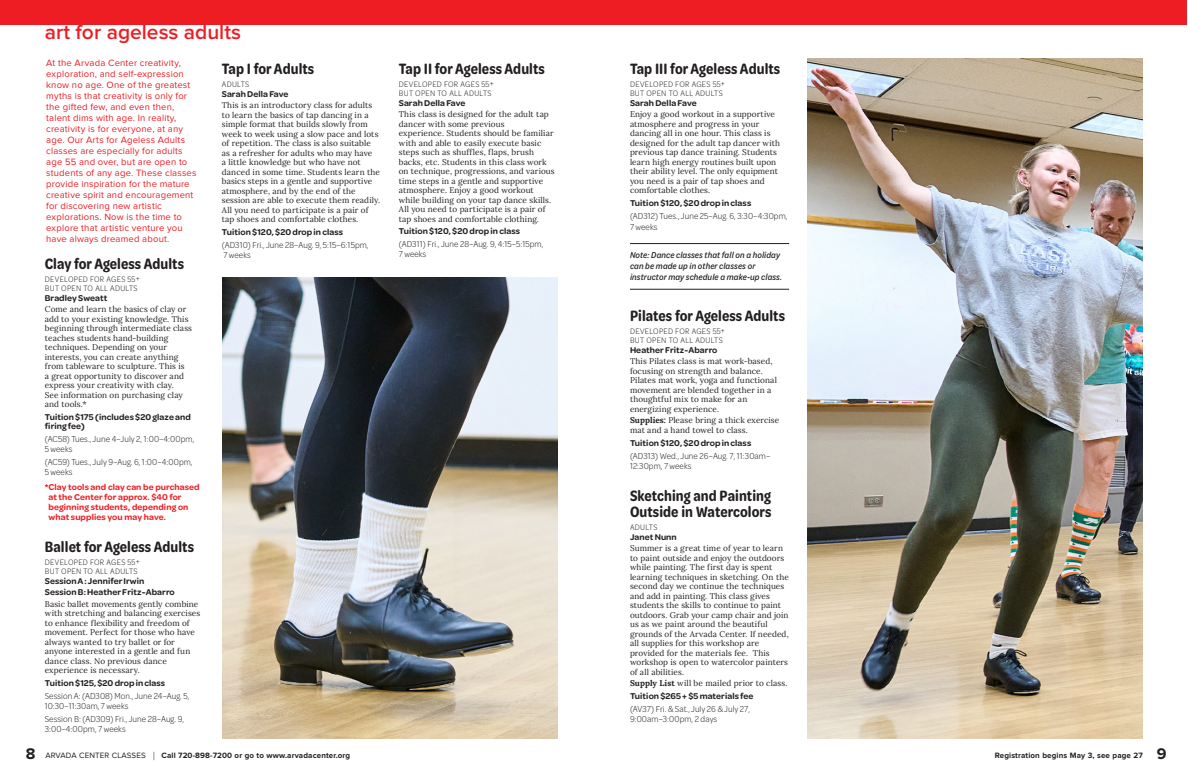
<style>
.page{position:relative;width:1188px;height:774px;background:#fff}
.page>*{position:absolute;margin:0;border:0;box-sizing:border-box;transform-origin:0 0}
.TOP_Section_Header{font:600 21px "Proxima Nova";color:#ee1d23}
.SC_class_head{font:600 16px/16px "Omnes Cond";letter-spacing:.005em;color:#231f20}
.SC_details_2{font:9.5px/11px "Proxima Nova";letter-spacing:.015em;color:#ee1d23}
.SC_class_info_space{font:300 9.2px/10px "Omnes Cond";letter-spacing:.01em;color:#231f20}
.SC_class_info_space-2{font:italic 500 9.2px/11px "Omnes Cond";letter-spacing:.01em;color:#231f20}
.TUITION{font:600 9px/9px "Omnes";letter-spacing:.01em;color:#231f20}
.INSTRUCTORS{font:600 9px "Omnes";letter-spacing:.01em;color:#231f20}
.TUITION-2{font:600 9px/10px "Omnes";letter-spacing:.01em;color:#ee1d23}
.SC_ages{font:300 8.5px/9px "Omnes Cond";letter-spacing:.03em;color:#231f20}
.MAIN_body_copy_-_LORA{font:8.3px/9.5px "Lora";letter-spacing:.01em;color:#231f20}
.Supply_List{font:8.3px/9.5px "Lora";letter-spacing:.01em;color:#231f20}
.t1{font:700 8px "Proxima Nova";letter-spacing:.015em;color:#231f20}
.s1{font-weight:700}
.s2{font-size:16px}
.s3{font-weight:400}
.s4{font-weight:400;font-size:12px}
</style>
<div class="page">
<hr style="left:630px;top:243px;width:159px;height:1px;background:#231f20">
<hr style="left:630px;top:289px;width:159px;height:1px;background:#231f20">
<div style="left:594px;top:0;width:592px;height:25px;background:#ee1d23"></div>
<div style="left:0;top:0;width:595px;height:25px;background:#ee1d23"></div>
<img style="left:807px;top:58px;width:336px;height:680px">
<img style="left:222px;top:278px;width:336px;height:460px">
<p class="TOP_Section_Header" style="left:45px;top:22px;width:198px">art for ageless adults</p>
<p class="SC_details_2" style="left:46px;top:58px;width:152px">At the Arvada Center creativity, exploration, and self-expression know no age. One of the greatest myths is that creativity is only for the gifted few, and even then, talent dims with age. In reality, creativity is for everyone, at any age. Our Arts for Ageless Adults classes are especially for adults age 55 and over, but are open to students of any age. These classes provide inspiration for the mature creative spirit and encouragement for discovering new artistic explorations. Now is the time to explore that artistic venture you have always dreamed about.</p>
<p class="SC_class_head" style="left:45px;top:254px;width:141px">Clay for Ageless Adults</p>
<p class="SC_ages" style="left:45px;top:274px;width:96px">DEVELOPED FOR AGES 55+<br>BUT OPEN TO ALL ADULTS</p>
<p class="INSTRUCTORS" style="left:45px;top:291px;width:64px">Bradley Sweatt</p>
<p class="MAIN_body_copy_-_LORA" style="left:45px;top:304px;width:149px">Come and learn the basics of clay or add to your existing knowledge. This beginning through intermediate class teaches students hand-building techniques. Depending on your interests, you can create anything from tableware to sculpture. This is<br>a great opportunity to discover and express your creativity with clay.<br>See information on purchasing clay and tools.*</p>
<p class="TUITION" style="left:45px;top:412px;width:148px">Tuition $175 (includes $20 glaze and firing fee)</p>
<p class="SC_class_info_space" style="left:45px;top:433px;width:151px">(AC58) Tues., June 4–July 2, 1:00–4:00pm,<br>5 weeks</p>
<p class="SC_class_info_space" style="left:45px;top:456px;width:149px">(AC59) Tues., July 9–Aug. 6, 1:00–4:00pm,<br>5 weeks</p>
<p class="TUITION-2" style="left:49px;top:482px;width:153px;text-indent:-4px">*Clay tools and clay can be purchased at the Center for approx. $40 for beginning students, depending on what supplies you may have.</p>
<p class="SC_class_head" style="left:45px;top:538px;width:151px">Ballet for Ageless Adults</p>
<p class="SC_ages" style="left:45px;top:558px;width:96px">DEVELOPED FOR AGES 55+<br>BUT OPEN TO ALL ADULTS</p>
<p class="INSTRUCTORS" style="left:45px;top:575px;width:101px">Session A : Jennifer Irwin</p>
<p class="INSTRUCTORS" style="left:45px;top:586px;width:131px">Session B: Heather Fritz-Abarro</p>
<p class="MAIN_body_copy_-_LORA" style="left:45px;top:598px;width:157px">Basic ballet movements gently combine with stretching and balancing exercises to enhance flexibility and freedom of movement. Perfect for those who have always wanted to try ballet or for anyone interested in a gentle and fun dance class. No previous dance experience is necessary.</p>
<p class="TUITION" style="left:45px;top:678px;width:122px">Tuition $125, $20 drop in class</p>
<p class="SC_class_info_space" style="left:45px;top:690px;width:146px">Session A: (AD308) Mon., June 24–Aug. 5,<br>10:30–11:30am, 7 weeks</p>
<p class="SC_class_info_space" style="left:45px;top:713px;width:141px">Session B: (AD309) Fri., June 28–Aug. 9,<br>3:00–4:00pm, 7 weeks</p>
<p class="SC_class_head" style="left:222px;top:60px;width:94px">Tap I for Adults</p>
<p class="SC_ages" style="left:222px;top:79px;width:29px">ADULTS</p>
<p class="INSTRUCTORS" style="left:222px;top:87px;width:68px">Sarah Della Fave</p>
<p class="MAIN_body_copy_-_LORA" style="left:222px;top:100px;width:160px">This is an introductory class for adults to learn the basics of tap dancing in a simple format that builds slowly from week to week using a slow pace and lots of repetition. The class is also suitable as a refresher for adults who may have<br>a little knowledge but who have not danced in some time. Students learn the basics steps in a gentle and supportive atmosphere, and by the end of the session are able to execute them readily.<br>All you need to participate is a pair of tap shoes and comfortable clothes.</p>
<p class="TUITION" style="left:222px;top:227px;width:123px">Tuition $120, $20 drop in class</p>
<p class="SC_class_info_space" style="left:222px;top:239px;width:148px">(AD310) Fri., June 28–Aug. 9, 5:15–6:15pm,<br>7 weeks</p>
<p class="SC_class_head" style="left:399px;top:60px;width:148px">Tap II for Ageless Adults</p>
<p class="SC_ages" style="left:399px;top:79px;width:96px">DEVELOPED FOR AGES 55+<br>BUT OPEN TO ALL ADULTS</p>
<p class="INSTRUCTORS" style="left:399px;top:96px;width:68px">Sarah Della Fave</p>
<p class="MAIN_body_copy_-_LORA" style="left:399px;top:109px;width:157px">This class is designed for the adult tap dancer with some previous<br>experience. Students should be familiar with and able to easily execute basic steps such as shuffles, flaps, brush backs, etc. Students in this class work on technique, progressions, and various time steps in a gentle and supportive atmosphere. Enjoy a good workout while building on your tap dance skills.<br>All you need to participate is a pair of tap shoes and comfortable clothing.</p>
<p class="TUITION" style="left:399px;top:226px;width:123px">Tuition $120, $20 drop in class</p>
<p class="SC_class_info_space" style="left:399px;top:239px;width:146px">(AD311) Fri., June 28–Aug. 9, 4:15–5:15pm,<br>7 weeks</p>
<p class="SC_class_head" style="left:630px;top:60px;width:152px">Tap III for Ageless Adults</p>
<p class="SC_ages" style="left:630px;top:79px;width:96px">DEVELOPED FOR AGES 55+<br>BUT OPEN TO ALL ADULTS</p>
<p class="INSTRUCTORS" style="left:630px;top:96px;width:68px">Sarah Della Fave</p>
<p class="MAIN_body_copy_-_LORA" style="left:630px;top:109px;width:152px">Enjoy a good workout in a supportive atmosphere and progress in your dancing all in one hour. This class is designed for the adult tap dancer with previous tap dance training. Students learn high energy routines built upon their ability level. The only equipment you need is a pair of tap shoes and comfortable clothes.</p>
<p class="TUITION" style="left:630px;top:198px;width:123px">Tuition $120, $20 drop in class</p>
<p class="SC_class_info_space" style="left:630px;top:210px;width:159px;line-height:11px">(AD312) Tues., June 25–Aug. 6, 3:30–4:30pm,<br>7 weeks</p>
<p class="SC_class_info_space-2" style="left:630px;top:249px;width:154px">Note: Dance classes that fall on a holiday can be made up in other classes or instructor may schedule a make-up class.</p>
<p class="SC_class_head" style="left:630px;top:307px;width:157px">Pilates for Ageless Adults</p>
<p class="SC_ages" style="left:630px;top:326px;width:96px">DEVELOPED FOR AGES 55+<br>BUT OPEN TO ALL ADULTS</p>
<p class="INSTRUCTORS" style="left:630px;top:344px;width:89px">Heather Fritz-Abarro</p>
<p class="MAIN_body_copy_-_LORA" style="left:630px;top:356px;width:148px">This Pilates class is mat work-based, focusing on strength and balance.<br>Pilates mat work, yoga and functional movement are blended together in a thoughtful mix to make for an energizing experience.</p>
<p class="Supply_List" style="left:630px;top:415px;width:151px"><span class="s1">Supplies:</span> Please bring a thick exercise mat and a hand towel to class.</p>
<p class="TUITION" style="left:630px;top:438px;width:123px">Tuition $120, $20 drop in class</p>
<p class="SC_class_info_space" style="left:630px;top:450px;width:142px">(AD313) Wed., June 26–Aug. 7, 11:30am–<br>12:30pm, 7 weeks</p>
<p class="SC_class_head" style="left:630px;top:487px;width:143px">Sketching and Painting<br>Outside in Watercolors</p>
<p class="SC_ages" style="left:630px;top:522px;width:29px">ADULTS</p>
<p class="INSTRUCTORS" style="left:630px;top:530px;width:48px">Janet Nunn</p>
<p class="MAIN_body_copy_-_LORA" style="left:630px;top:543px;width:160px">Summer is a great time of year to learn to paint outside and enjoy the outdoors while painting. The first day is spent learning techniques in sketching. On the second day we continue the techniques and add in painting. This class gives students the skills to continue to paint outdoors. Grab your camp chair and join us as we paint around the beautiful grounds of the Arvada Center. If needed, all supplies for this workshop are provided for the materials fee. This workshop is open to watercolor painters of all abilities.</p>
<p class="MAIN_body_copy_-_LORA" style="left:630px;top:678px;width:159px"><span class="s1">Supply List</span> will be mailed prior to class.</p>
<p class="TUITION" style="left:630px;top:691px;width:125px">Tuition $265 + $5 materials fee</p>
<p class="SC_class_info_space" style="left:630px;top:703px;width:122px">(AV37) Fri. &amp; Sat., July 26 &amp; July 27,<br>9:00am–3:00pm, 2 days</p>
<p class="t1" style="left:26px;top:752px;width:326px"><span class="s2">8</span> <span class="s3">ARVADA CENTER CLASSES</span> <span class="s4">|</span> Call 720-898-7200 or go to www.arvadacenter.org</p>
<p class="t1" style="left:995px;top:752px;width:173px">Registration begins May 3, see page 27 <span class="s2">9</span></p>
</div>
